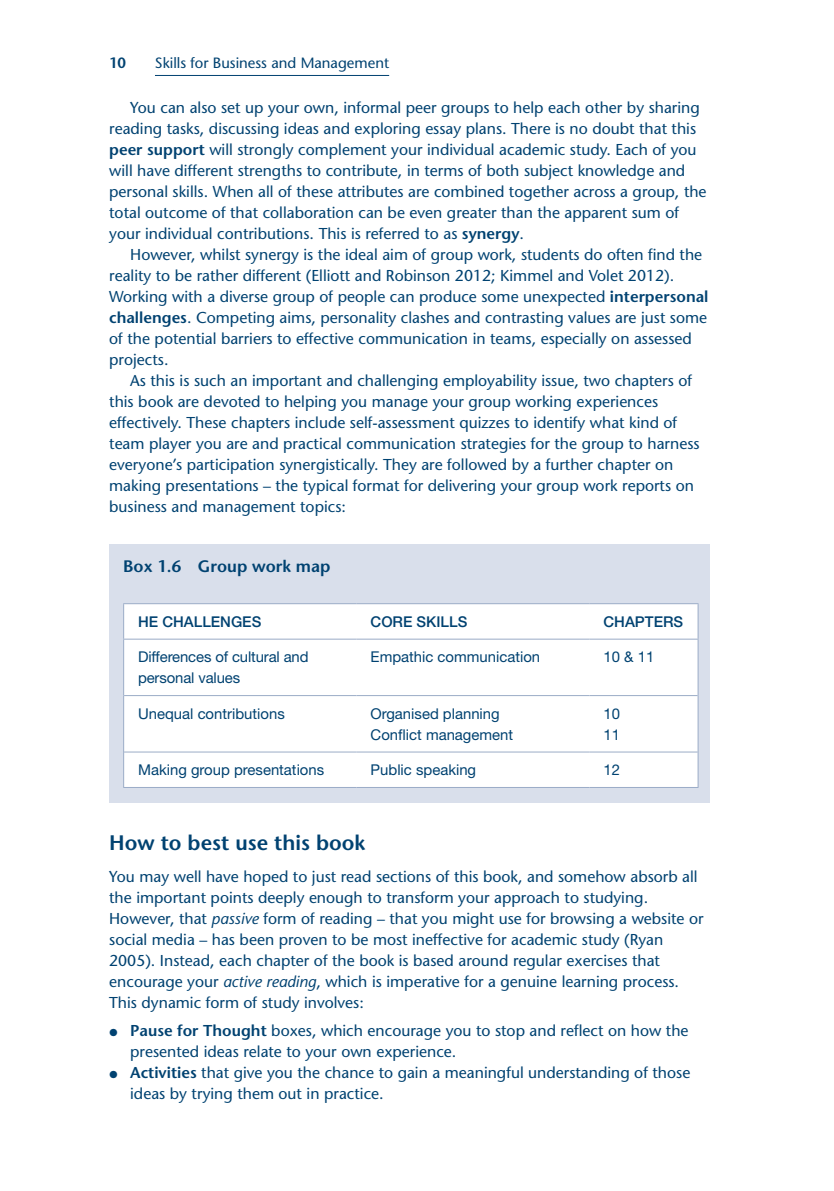
<style>
.page{position:relative;width:834px;height:1191px;background:#fff}
.page>*{position:absolute;margin:0;border:0;box-sizing:border-box;transform-origin:0 0}
.t1{font:600 21px "Stone Sans Std";color:#004271}
.t2{font:600 16.62px "Stone Sans Std";color:#004271}
.t3{font:500 15.75px/21px "Stone Sans Std";color:#004271}
.t4{font:14.88px/21px "Helvetica Neue LT Std";color:#004271}
.t5{font:500 14.88px "Stone Sans Std";color:#004271}
.t6{font:500 14.88px "Helvetica Neue LT Std";color:#004271}
.t7{font:600 14.88px "Stone Sans Std";color:#004271}
.s1{font-weight:600}
.s2{font-style:italic}
</style>
<div class="page">
<hr style="left:155px;top:75px;width:234px;height:1px;background:#004271">
<div style="left:109px;top:544px;width:600px;height:258px;background:#d9dfeb"></div>
<div style="left:124px;top:604px;width:573px;height:34px;background:#fff"></div>
<div style="left:124px;top:639px;width:573px;height:148px;background:#fff"></div>
<hr style="left:123px;top:603px;width:233px;height:1px;background:#9bacc7">
<hr style="left:123px;top:604px;width:1px;height:34px;background:#9bacc7">
<hr style="left:356px;top:603px;width:233px;height:1px;background:#9bacc7">
<hr style="left:589px;top:603px;width:109px;height:1px;background:#9bacc7">
<hr style="left:697px;top:604px;width:1px;height:34px;background:#9bacc7">
<hr style="left:123px;top:638px;width:233px;height:1px;background:#9bacc7">
<hr style="left:356px;top:638px;width:233px;height:1px;background:#9bacc7">
<hr style="left:589px;top:638px;width:109px;height:1px;background:#9bacc7">
<hr style="left:123px;top:639px;width:1px;height:56px;background:#9bacc7">
<hr style="left:697px;top:639px;width:1px;height:56px;background:#9bacc7">
<hr style="left:123px;top:695px;width:1px;height:57px;background:#9bacc7">
<hr style="left:123px;top:752px;width:1px;height:35px;background:#9bacc7">
<hr style="left:697px;top:752px;width:1px;height:35px;background:#9bacc7">
<hr style="left:123px;top:787px;width:233px;height:1px;background:#9bacc7">
<hr style="left:356px;top:787px;width:233px;height:1px;background:#9bacc7">
<hr style="left:589px;top:787px;width:109px;height:1px;background:#9bacc7">
<hr style="left:124px;top:695px;width:232px;height:1px;background:#9bacc7">
<hr style="left:124px;top:751px;width:232px;height:1px;background:#9bacc7">
<hr style="left:356px;top:695px;width:233px;height:1px;background:#9bacc7">
<hr style="left:356px;top:751px;width:233px;height:1px;background:#9bacc7">
<hr style="left:589px;top:695px;width:108px;height:1px;background:#9bacc7">
<hr style="left:589px;top:751px;width:108px;height:1px;background:#9bacc7">
<hr style="left:697px;top:695px;width:1px;height:57px;background:#9bacc7">
<div style="left:109px;top:1028px;width:9px;height:9px;border:2px solid #fff;border-radius:50%"></div>
<div style="left:109px;top:1070px;width:9px;height:9px;border:2px solid #fff;border-radius:50%"></div>
<svg style="left:110px;top:1028px;width:7px;height:8px"></svg>
<svg style="left:110px;top:1070px;width:7px;height:8px"></svg>
<p class="t7" style="left:109px;top:54px;width:18px">10</p>
<p class="t5" style="left:155px;top:54px;width:236px">Skills for Business and Management</p>
<p class="t3" style="left:109px;top:97px;width:598px;text-indent:21px">You can also set up your own, informal peer groups to help each other by sharing reading tasks, discussing ideas and exploring essay plans. There is no doubt that this <span class="s1">peer support</span> will strongly complement your individual academic study. Each of you will have different strengths to contribute, in terms of both subject knowledge and personal skills. When all of these attributes are combined together across a group, the total outcome of that collaboration can be even greater than the apparent sum of your individual contributions. This is referred to as <span class="s1">synergy</span>.</p>
<p class="t3" style="left:109px;top:244px;width:600px;text-indent:21px">However, whilst synergy is the ideal aim of group work, students do often find the reality to be rather different (Elliott and Robinson 2012; Kimmel and Volet 2012).<br>Working with a diverse group of people can produce some unexpected <span class="s1">interpersonal challenges</span>. Competing aims, personality clashes and contrasting values are just some of the potential barriers to effective communication in teams, especially on assessed projects.</p>
<p class="t3" style="left:109px;top:370px;width:591px;text-indent:21px">As this is such an important and challenging employability issue, two chapters of this book are devoted to helping you manage your group working experiences effectively. These chapters include self-assessment quizzes to identify what kind of team player you are and practical communication strategies for the group to harness everyone’s participation synergistically. They are followed by a further chapter on making presentations – the typical format for delivering your group work reports on business and management topics:</p>
<p class="t2" style="left:123px;top:556px;width:209px">Box 1.6 Group work map</p>
<p class="t6" style="left:138px;top:612px;width:125px">HE CHALLENGES</p>
<p class="t6" style="left:370px;top:612px;width:98px">CORE SKILLS</p>
<p class="t6" style="left:603px;top:612px;width:81px">CHAPTERS</p>
<p class="t4" style="left:138px;top:646px;width:172px">Differences of cultural and personal values</p>
<p class="t4" style="left:370px;top:646px;width:171px">Empathic communication</p>
<p class="t4" style="left:603px;top:646px;width:52px">10 &amp; 11</p>
<p class="t4" style="left:138px;top:702px;width:148px">Unequal contributions</p>
<p class="t4" style="left:370px;top:702px;width:144px">Organised planning<br>Conflict management</p>
<p class="t4" style="left:603px;top:702px;width:18px">10<br>11</p>
<p class="t4" style="left:138px;top:759px;width:187px">Making group presentations</p>
<p class="t4" style="left:370px;top:759px;width:107px">Public speaking</p>
<p class="t4" style="left:603px;top:759px;width:18px">12</p>
<h1 class="t1" style="left:109px;top:830px;width:257px">How to best use this book</h1>
<p class="t3" style="left:109px;top:866px;width:596px">You may well have hoped to just read sections of this book, and somehow absorb all the important points deeply enough to transform your approach to studying.<br>However, that <span class="s2">passive</span> form of reading – that you might use for browsing a website or social media – has been proven to be most ineffective for academic study (Ryan 2005). Instead, each chapter of the book is based around regular exercises that encourage your <span class="s2">active reading</span>, which is imperative for a genuine learning process.<br>This dynamic form of study involves:</p>
<p class="t3" style="left:130px;top:1020px;width:561px"><span class="s1">Pause for Thought</span> boxes, which encourage you to stop and reflect on how the presented ideas relate to your own experience.<br><span class="s1">Activities</span> that give you the chance to gain a meaningful understanding of those ideas by trying them out in practice.</p>
</div>
